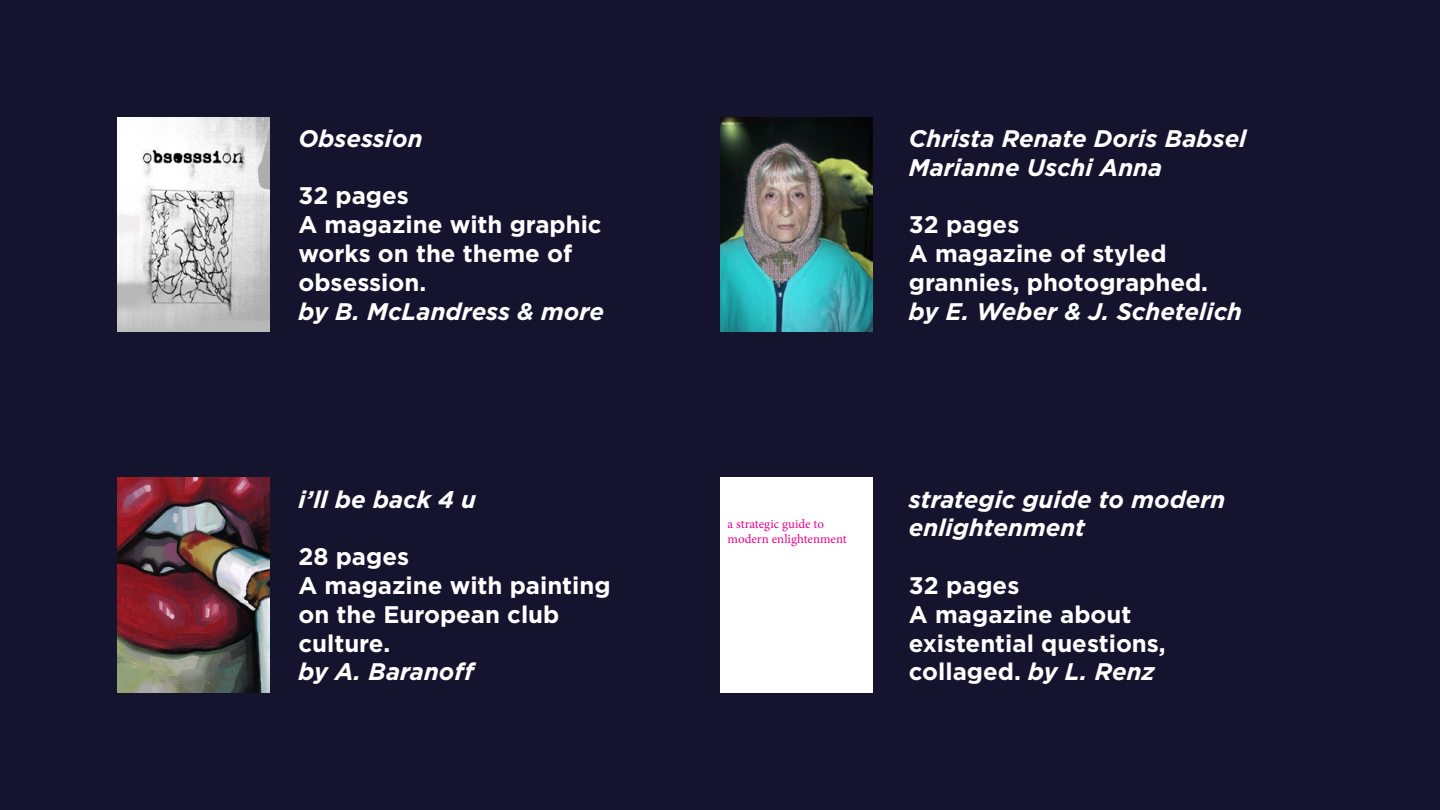
<style>
.page{position:relative;width:1440px;height:810px;background:#14142e}
.page>*{position:absolute;margin:0;border:0;box-sizing:border-box;transform-origin:0 0}
.t1{font:700 24px/28.8px "Gotham";color:#fff}
.t2{font:italic 700 24px/28.8px "Gotham";color:#fff}
.t3{font:12.9px/15.5px "Minion Pro";color:#ec008c}
.s1{font-style:italic}
</style>
<div class="page">
<img style="left:117px;top:117px;width:152px;height:215px">
<img style="left:720px;top:117px;width:152px;height:215px">
<img style="left:117px;top:478px;width:152px;height:215px">
<div style="left:720px;top:478px;width:152px;height:215px;background:#fff"></div>
<p class="t2" style="left:298px;top:124px;width:126px">Obsession</p>
<p class="t1" style="left:298px;top:181px;width:305px">32 pages<br>A magazine with graphic works on the theme of obsession.</p>
<p class="t2" style="left:298px;top:296px;width:307px">by B. McLandress &amp; more</p>
<p class="t2" style="left:298px;top:484px;width:179px">i’ll be back 4 u</p>
<p class="t1" style="left:298px;top:542px;width:314px">28 pages<br>A magazine with painting on the European club culture.</p>
<p class="t2" style="left:298px;top:657px;width:177px">by A. Baranoff</p>
<p class="t2" style="left:909px;top:124px;width:339px">Christa Renate Doris Babsel<br>Marianne Uschi Anna</p>
<p class="t1" style="left:909px;top:210px;width:301px">32 pages<br>A magazine of styled grannies, photographed.</p>
<p class="t2" style="left:909px;top:296px;width:335px">by E. Weber &amp; J. Schetelich</p>
<p class="t3" style="left:728px;top:516px;width:121px">a strategic guide to modern enlightenment</p>
<p class="t2" style="left:909px;top:484px;width:318px">strategic guide to modern enlightenment</p>
<p class="t1" style="left:909px;top:571px;width:258px">32 pages<br>A magazine about existential questions, collaged. <span class="s1">by L. Renz</span></p>
</div>
